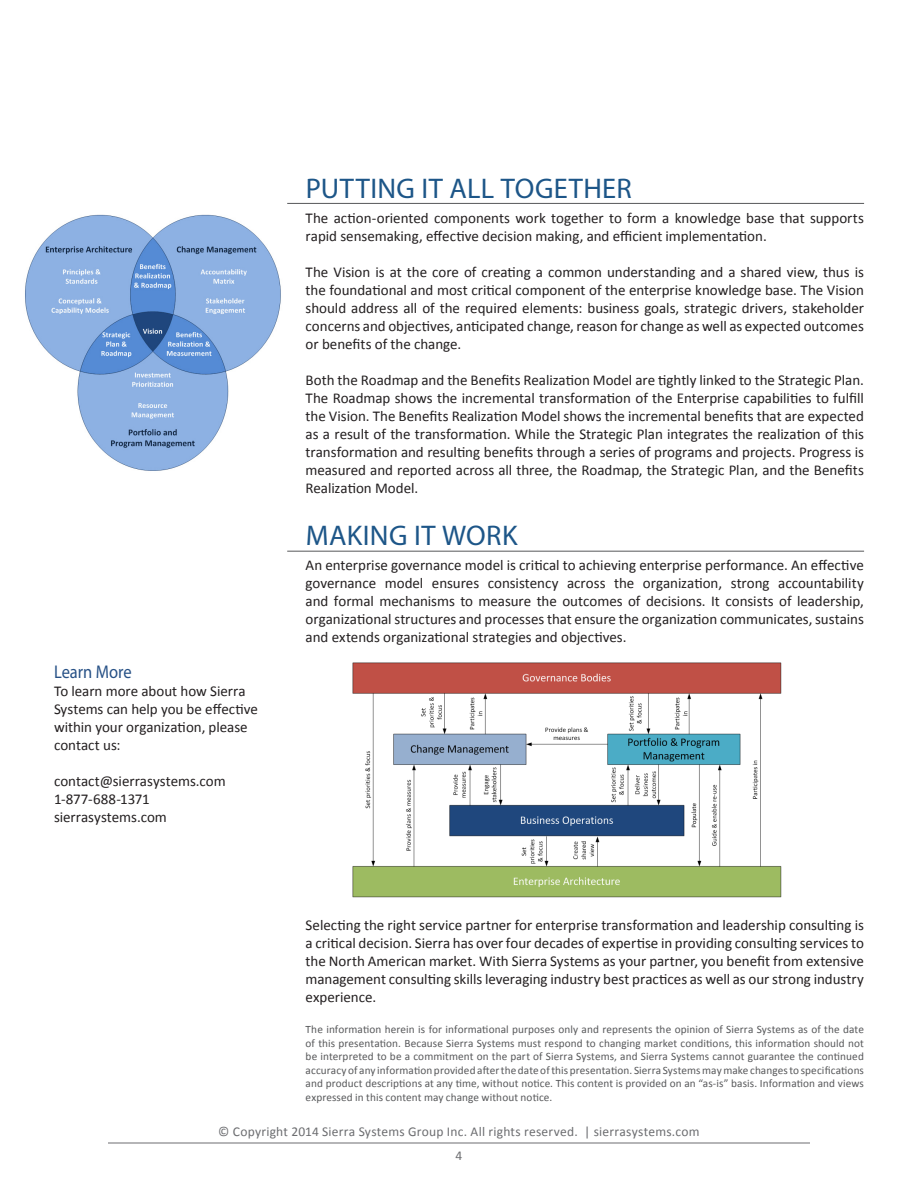
<style>
.page{position:relative;width:918px;height:1188px;background:#fff}
.page>*{position:absolute;margin:0;border:0;box-sizing:border-box;transform-origin:0 0}
.SB_Sub_Heading{font:28.5px "Myriad Pro";letter-spacing:.015em;color:#1d5688}
.Sub_Heading{font:18.45px "Myriad Pro";letter-spacing:-.005em;color:#275186;scale:.89 1}
.Body_Paragraph{font:15px/18px "Calibri";color:#231f20;text-align:justify}
.t1{font:13.5px "Calibri";letter-spacing:.015em;color:#6c6d70}
.Body_Paragraph-2{font:11.25px/13.5px "Calibri";letter-spacing:.01em;color:#57585a;text-align:justify}
</style>
<div class="page">
<hr style="left:108px;top:1143px;width:702px;height:1px;background:#6c6d70">
<hr style="left:287px;top:203px;width:577px;height:1px;background:#57585a">
<img style="left:352px;top:662px;width:430px;height:236px">
<img style="left:25px;top:214px;width:256px;height:257px">
<hr style="left:287px;top:551px;width:577px;height:1px;background:#57585a">
<p class="Sub_Heading" style="left:54px;top:660px;width:89px">Learn More</p>
<p class="Body_Paragraph" style="left:54px;top:682px;width:206px;text-align:left">To learn more about how Sierra<br>Systems can help you be effective within your organization, please contact us:</p>
<p class="Body_Paragraph" style="left:54px;top:772px;width:173px">contact@sierrasystems.com</p>
<p class="Body_Paragraph" style="left:54px;top:790px;width:97px">1-877-688-1371</p>
<p class="Body_Paragraph" style="left:54px;top:808px;width:114px">sierrasystems.com</p>
<p class="SB_Sub_Heading" style="left:306px;top:171px;width:327px">PUTTING IT ALL TOGETHER</p>
<p class="Body_Paragraph" style="left:306px;top:209px;width:560px">The action-oriented components work together to form a knowledge base that supports rapid sensemaking, effective decision making, and efficient implementation.</p>
<p class="Body_Paragraph" style="left:306px;top:263px;width:560px">The Vision is at the core of creating a common understanding and a shared view, thus is the foundational and most critical component of the enterprise knowledge base. The Vision should address all of the required elements: business goals, strategic drivers, stakeholder concerns and objectives, anticipated change, reason for change as well as expected outcomes or benefits of the change.</p>
<p class="Body_Paragraph" style="left:306px;top:371px;width:560px">Both the Roadmap and the Benefits Realization Model are tightly linked to the Strategic Plan.<br>The Roadmap shows the incremental transformation of the Enterprise capabilities to fulfill the Vision. The Benefits Realization Model shows the incremental benefits that are expected as a result of the transformation. While the Strategic Plan integrates the realization of this transformation and resulting benefits through a series of programs and projects. Progress is measured and reported across all three, the Roadmap, the Strategic Plan, and the Benefits Realization Model.</p>
<p class="SB_Sub_Heading" style="left:306px;top:518px;width:213px">MAKING IT WORK</p>
<p class="Body_Paragraph" style="left:306px;top:556px;width:560px">An enterprise governance model is critical to achieving enterprise performance. An effective governance model ensures consistency across the organization, strong accountability and formal mechanisms to measure the outcomes of decisions. It consists of leadership, organizational structures and processes that ensure the organization communicates, sustains and extends organizational strategies and objectives.</p>
<p class="Body_Paragraph" style="left:306px;top:916px;width:560px">Selecting the right service partner for enterprise transformation and leadership consulting is a critical decision. Sierra has over four decades of expertise in providing consulting services to the North American market. With Sierra Systems as your partner, you benefit from extensive management consulting skills leveraging industry best practices as well as our strong industry experience.</p>
<p class="Body_Paragraph-2" style="left:306px;top:1023px;width:560px">The information herein is for informational purposes only and represents the opinion of Sierra Systems as of the date of this presentation. Because Sierra Systems must respond to changing market conditions, this information should not be interpreted to be a commitment on the part of Sierra Systems, and Sierra Systems cannot guarantee the continued accuracy of any information provided after the date of this presentation. Sierra Systems may make changes to specifications and product descriptions at any time, without notice. This content is provided on an “as-is” basis. Information and views expressed in this content may change without notice.</p>
<p class="t1" style="left:218px;top:1123px;width:483px">© Copyright 2014 Sierra Systems Group Inc. All rights reserved. | sierrasystems.com</p>
<p class="t1" style="left:456px;top:1147px;width:8px">4</p>
</div>
